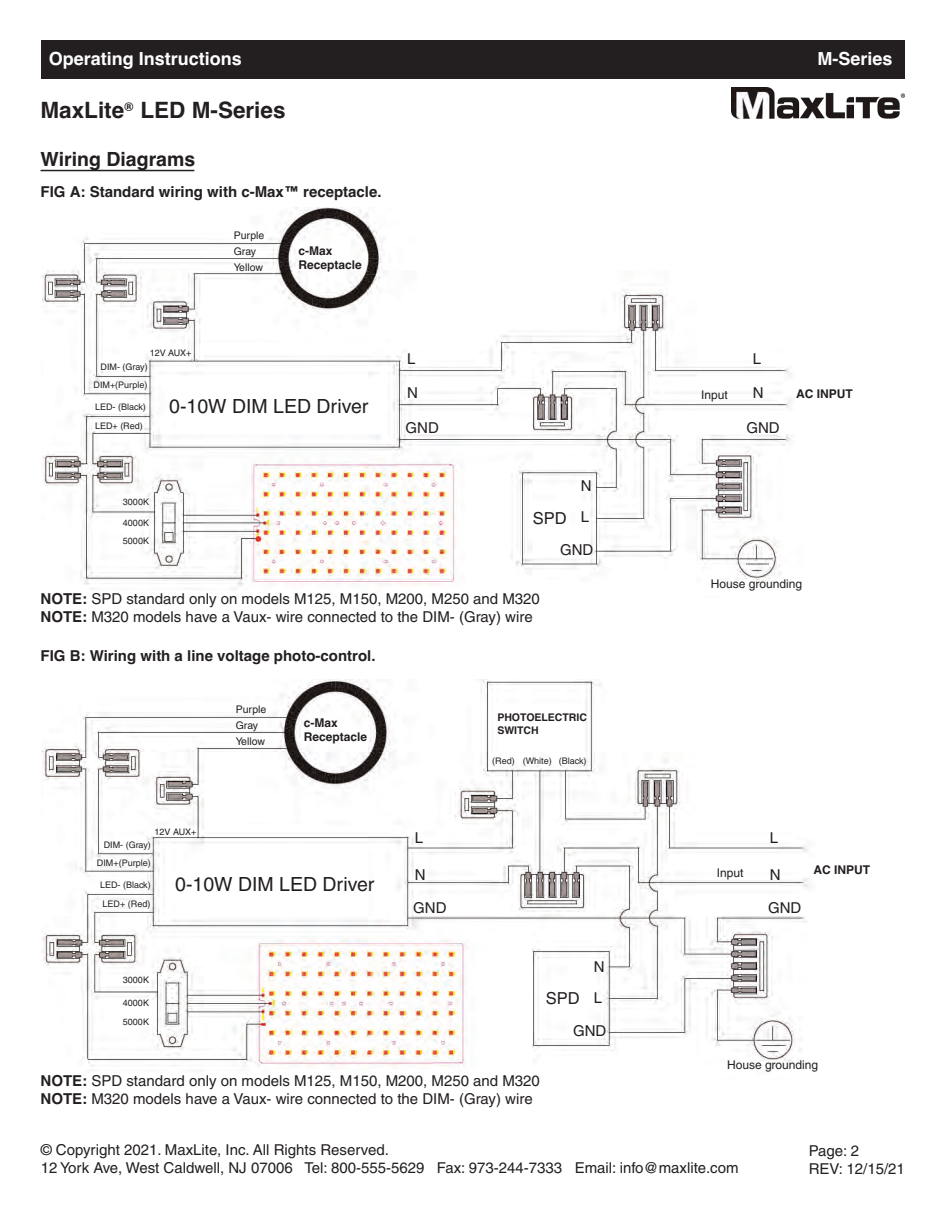
<style>
.page{position:relative;width:945px;height:1215px;background:#fff}
.page>*{position:absolute;margin:0;border:0;box-sizing:border-box;transform-origin:0 0}
.t1{font:700 22.5px "Helvetica";color:#231f20}
.t2{font:19.5px "Helvetica";color:#231f20}
.t3{font:700 19.5px "Helvetica";color:#231f20}
.t4{font:700 18px "Helvetica";color:#fff}
.t5{font:16.5px "Helvetica";color:#231f20}
.t6{font:15px/18px "Helvetica";color:#231f20}
.t7{font:700 15px "Helvetica";color:#231f20}
.t8{font:700 12px/14.4px "Helvetica";color:#231f20}
.t9{font:12px "Helvetica";color:#231f20}
.t10{font:10.5px/15.8px "Helvetica";color:#231f20}
.t11{font:700 10.5px/12.6px "Helvetica";color:#231f20}
.t12{font:9px/18.9px "Helvetica";color:#231f20}
.s1{font-weight:700}
</style>
<div class="page">
<hr style="left:41px;top:170px;width:153px;height:1px;background:#231f20">
<img style="left:42px;top:208px;width:751px;height:382px">
<img style="left:41px;top:679px;width:769px;height:389px">
<div style="left:41px;top:40px;width:864px;height:39px;background:#231f20"></div>
<img style="left:732px;top:87px;width:173px;height:32px">
<p class="t4" style="left:49px;top:49px;width:195px">Operating Instructions</p>
<p class="t4" style="left:817px;top:49px;width:77px">M-Series</p>
<h1 class="t1" style="left:40px;top:97px;width:247px">MaxLite LED M-Series</h1>
<p class="t8" style="left:125px;top:100px;width:10px">®</p>
<h2 class="t3" style="left:40px;top:148px;width:156px">Wiring Diagrams</h2>
<p class="t7" style="left:41px;top:183px;width:342px">FIG A: Standard wiring with c-Max™ receptacle.</p>
<p class="t12" style="left:150px;top:345px;width:43px">12V AUX+</p>
<p class="t10" style="left:234px;top:229px;width:32px">Purple<br>Gray<br>Yellow</p>
<p class="t8" style="left:299px;top:243px;width:65px">c-Max<br>Receptacle</p>
<p class="t12" style="left:94px;top:359px;width:56px;line-height:17.7px;text-align:right">DIM- (Gray)<br>DIM+(Purple)</p>
<p class="t12" style="left:95px;top:398px;width:52px">LED- (Black)<br>LED+ (Red)</p>
<h2 class="t2" style="left:169px;top:399px;width:201px">0-10W DIM LED Driver</h2>
<p class="t12" style="left:123px;top:493px;width:28px">3000K</p>
<p class="t12" style="left:123px;top:514px;width:28px;line-height:18.3px">4000K<br>5000K</p>
<p class="t6" style="left:407px;top:351px;width:10px">L</p>
<p class="t6" style="left:407px;top:385px;width:12px">N</p>
<p class="t6" style="left:406px;top:420px;width:35px">GND</p>
<p class="t6" style="left:581px;top:472px;width:12px;line-height:30.3px">N<br>L</p>
<p class="t6" style="left:560px;top:542px;width:35px">GND</p>
<p class="t5" style="left:533px;top:512px;width:35px">SPD</p>
<p class="t6" style="left:41px;top:592px;width:501px"><span class="s1">NOTE:</span> SPD standard only on models M125, M150, M200, M250 and M320<br><span class="s1">NOTE:</span> M320 models have a Vaux- wire connected to the DIM- (Gray) wire</p>
<p class="t7" style="left:41px;top:647px;width:336px">FIG B: Wiring with a line voltage photo-control.</p>
<p class="t12" style="left:155px;top:823px;width:43px">12V AUX+</p>
<p class="t10" style="left:236px;top:703px;width:32px">Purple<br>Gray<br>Yellow</p>
<p class="t8" style="left:304px;top:715px;width:65px">c-Max<br>Receptacle</p>
<p class="t12" style="left:97px;top:837px;width:56px;line-height:17.7px;text-align:right">DIM- (Gray)<br>DIM+(Purple)</p>
<p class="t12" style="left:100px;top:877px;width:52px">LED- (Black)<br>LED+ (Red)</p>
<h2 class="t2" style="left:175px;top:877px;width:201px">0-10W DIM LED Driver</h2>
<p class="t12" style="left:123px;top:971px;width:28px">3000K</p>
<p class="t12" style="left:123px;top:994px;width:28px">4000K<br>5000K</p>
<p class="t6" style="left:415px;top:830px;width:10px">L</p>
<p class="t6" style="left:413px;top:859px;width:35px;line-height:33px">N<br>GND</p>
<p class="t11" style="left:497px;top:711px;width:91px">PHOTOELECTRIC<br>SWITCH</p>
<p class="t12" style="left:492px;top:752px;width:96px">(Red) (White) (Black)</p>
<p class="t6" style="left:594px;top:953px;width:12px;line-height:30.3px">N<br>L</p>
<p class="t6" style="left:573px;top:1023px;width:35px">GND</p>
<p class="t5" style="left:546px;top:993px;width:35px">SPD</p>
<p class="t6" style="left:41px;top:1073px;width:501px"><span class="s1">NOTE:</span> SPD standard only on models M125, M150, M200, M250 and M320<br><span class="s1">NOTE:</span> M320 models have a Vaux- wire connected to the DIM- (Gray) wire</p>
<p class="t6" style="left:753px;top:351px;width:10px">L</p>
<p class="t6" style="left:753px;top:385px;width:12px">N</p>
<p class="t6" style="left:746px;top:420px;width:35px">GND</p>
<p class="t9" style="left:701px;top:390px;width:28px">Input</p>
<p class="t8" style="left:796px;top:387px;width:58px">AC INPUT</p>
<p class="t9" style="left:711px;top:580px;width:93px">House grounding</p>
<p class="t6" style="left:770px;top:830px;width:10px">L</p>
<p class="t6" style="left:768px;top:859px;width:35px;line-height:33px">N<br>GND</p>
<p class="t9" style="left:717px;top:868px;width:28px">Input</p>
<p class="t8" style="left:814px;top:863px;width:58px">AC INPUT</p>
<p class="t9" style="left:727px;top:1061px;width:93px">House grounding</p>
<p class="t6" style="left:41px;top:1142px;width:699px">© Copyright 2021. MaxLite, Inc. All Rights Reserved.<br>12 York Ave, West Caldwell, NJ 07006 Tel: 800-555-5629 Fax: 973-244-7333 Email: info@maxlite.com</p>
<p class="t6" style="left:809px;top:1143px;width:98px">Page: 2<br>REV: 12/15/21</p>
</div>
